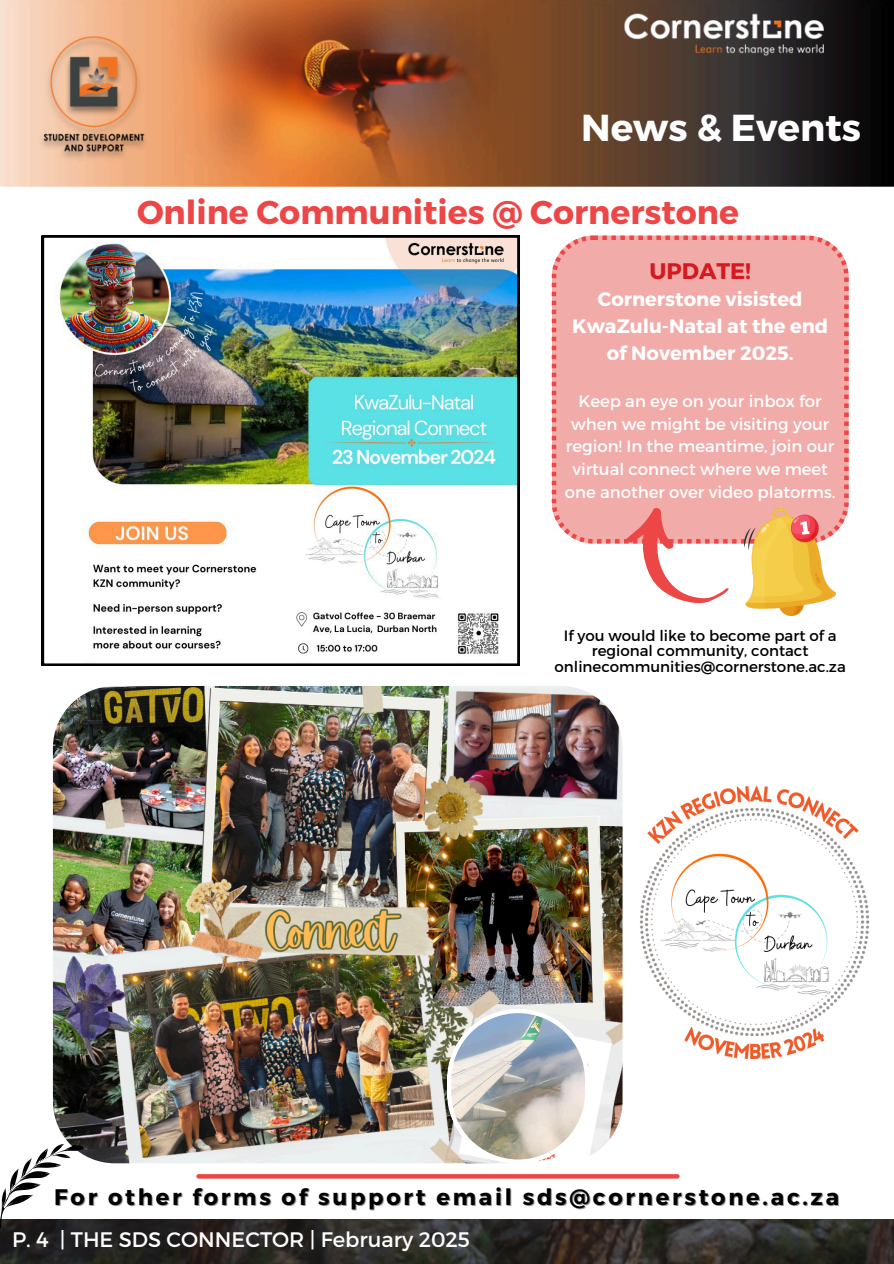
<style>
.page{position:relative;width:894px;height:1264px;background:#fff}
.page>*{position:absolute;margin:0;border:0;box-sizing:border-box;transform-origin:0 0}
.t1{font:700 37.5px "Montserrat";color:#fff}
.t2{font:700 33px "Montserrat";color:#ed4646}
.t3{font:700 22.5px "Montserrat";letter-spacing:.12em;color:#000}
.t4{font:700 22.5px "Montserrat";color:#d51920}
.t5{font:21px "Montserrat";color:#fff}
.t6{font:700 19.5px/27px "Montserrat";color:#fff;text-align:center}
.t7{font:16.5px/22.5px "Montserrat";color:#fff;text-align:center}
.t8{font:15px/15.8px "Montserrat";color:#000;text-align:center}
</style>
<div class="page">
<img style="left:0;top:0;width:893px;height:187px">
<img style="left:0;top:1219px;width:893px;height:44px">
<svg style="left:198px;top:1174px;width:479px;height:4px;background:#ed4b4b"></svg>
<img style="left:53px;top:686px;width:569px;height:477px;border-radius:62px">
<svg style="left:0;top:1124px;width:85px;height:106px"></svg>
<div style="left:551px;top:235px;width:297px;height:308px;background:#f1aca9"></div>
<img style="left:744px;top:508px;width:91px;height:107px">
<svg style="left:613px;top:502px;width:131px;height:102px"></svg>
<img style="left:42px;top:235px;width:477px;height:430px">
<img style="left:640px;top:785px;width:230px;height:274px">
<svg style="left:446px;top:1008px;width:143px;height:155px;background:#c2c4c2"></svg>
<h2 class="t1" style="left:581px;top:104px;width:281px">News &amp; Events</h2>
<p class="t2" style="left:137px;top:191px;width:603px">Online Communities @ Cornerstone</p>
<p class="t4" style="left:649px;top:256px;width:103px">UPDATE!</p>
<p class="t6" style="left:572px;top:285px;width:257px">Cornerstone visisted<br>KwaZulu-Natal at the end of November 2025.</p>
<h1 class="t7" style="left:564px;top:389px;width:272px">Keep an eye on your inbox for when we might be visiting your region! In the meantime, join our virtual connect where we meet one another over video platorms.</h1>
<p class="t8" style="left:554px;top:626px;width:292px">If you would like to become part of a regional community, contact onlinecommunities@cornerstone.ac.za</p>
<h5 class="t3" style="left:54px;top:1182px;width:786px">For other forms of support email sds@cornerstone.ac.za</h5>
<p class="t5" style="left:12px;top:1225px;width:459px">P. 4 | THE SDS CONNECTOR | February 2025</p>
<p class="t5" style="left:321px;top:1225px;width:106px">July 2024</p>
</div>
